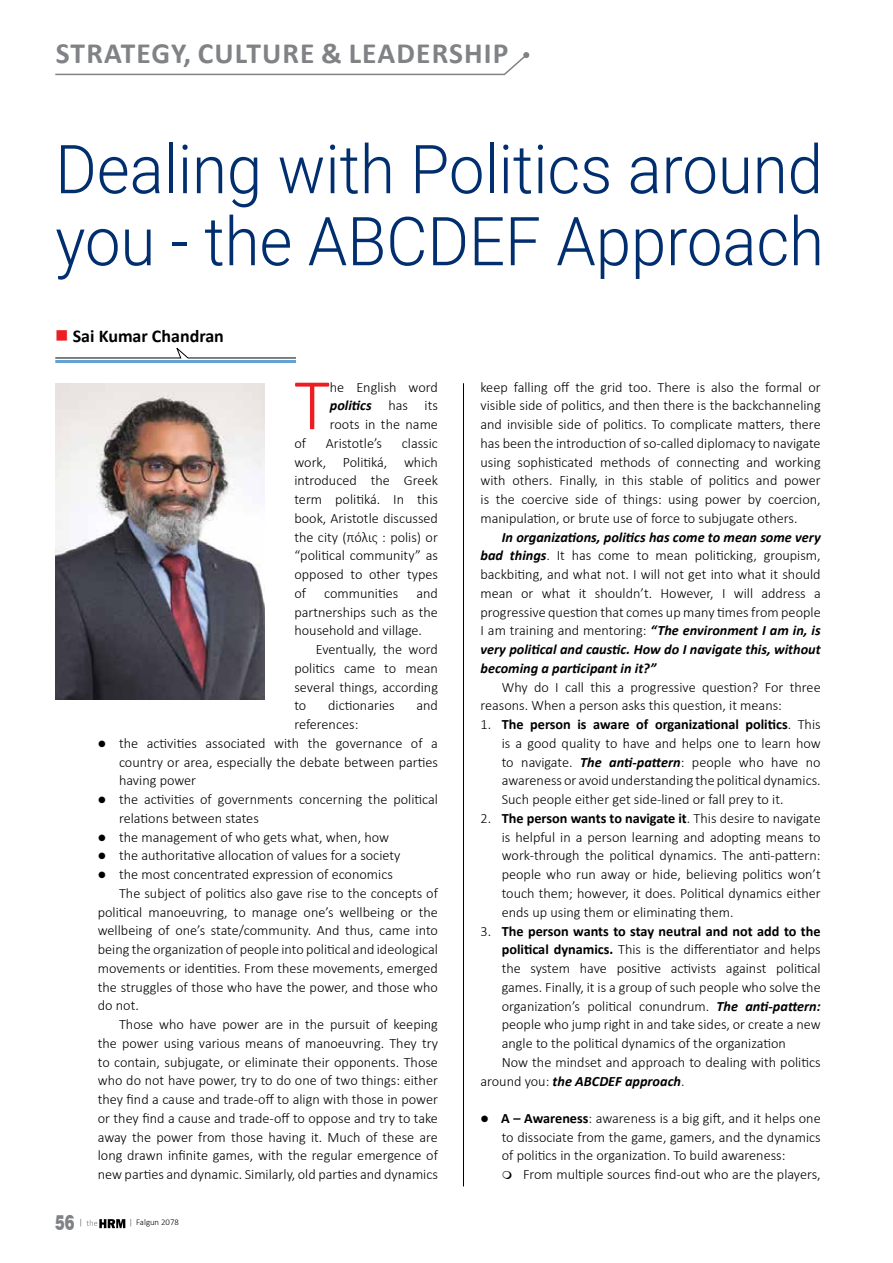
<style>
.page{position:relative;width:893px;height:1263px;background:#fff}
.page>*{position:absolute;margin:0;border:0;box-sizing:border-box;transform-origin:0 0}
.t1{font:300 73.35px "Calibri";color:#ed1d24}
.t2{font:300 67.5px/72px "Roboto";color:#002e6e;scale:.94 1}
.t3{font:700 29.4px "Calibri";letter-spacing:.04em;color:#808285}
.t4{font:900 21px "Swiss 721 BT";color:#808285;scale:.7 1}
.t5{font:700 18px "Calibri";color:#000}
.t6{font:300 14.25px/18.8px "Calibri";color:#000;text-align:justify}
.t7{font:700 14.25px "Calibri";color:#000}
.t8{font:italic 700 14.25px "Calibri";color:#000}
.t9{font:300 8.7px "Calibri";color:#000;scale:.7 1}
.s1{color:#ed1d24}
.s2{font-weight:700;font-style:italic}
.s3{font-weight:700}
.s4{font-weight:300}
.s5{font-weight:300;font-style:normal}
</style>
<div class="page">
<svg style="left:55px;top:347px;width:241px;height:11px"></svg>
<hr style="left:55px;top:360px;width:241px;height:3px;background:#61a3d3">
<img style="left:55px;top:383px;width:210px;height:316px">
<hr style="left:463px;top:383px;width:1px;height:803px;background:#000">
<svg style="left:86px;top:1219px;width:39px;height:9px"></svg>
<svg style="left:55px;top:52px;width:474px;height:24px"></svg>
<h3 class="t3" style="left:56px;top:32px;width:454px">STRATEGY, CULTURE &amp; LEADERSHIP</h3>
<h2 class="t2" style="left:55px;top:131px;width:819px">Dealing with Politics around you - the ABCDEF Approach</h2>
<p class="t5" style="left:55px;top:323px;width:170px"><span class="s1">■</span> Sai Kumar Chandran</p>
<h1 class="t1" style="left:294px;top:359px;width:37px">T</h1>
<p class="t6" style="left:330px;top:377px;width:110px">he English word <span class="s2">politics</span> has its roots in the name</p>
<p class="t6" style="left:294px;top:434px;width:13px">of</p>
<p class="t6" style="left:326px;top:434px;width:58px">Aristotle’s</p>
<p class="t6" style="left:294px;top:434px;width:145px;text-indent:107px">classic work, Politiká, which introduced the Greek term politiká. In this book, Aristotle discussed the city (πόλις : polis) or “political community” as opposed to other types of</p>
<p class="t6" style="left:294px;top:584px;width:145px;text-indent:122px">and partnerships such as the household and village.</p>
<p class="t6" style="left:294px;top:640px;width:145px;text-indent:21px">Eventually, the word politics came to mean several things, according to</p>
<p class="t6" style="left:324px;top:584px;width:76px">communities</p>
<p class="t6" style="left:328px;top:696px;width:68px">dictionaries</p>
<p class="t6" style="left:416px;top:696px;width:23px">and</p>
<p class="t6" style="left:294px;top:715px;width:65px">references:</p>
<p class="t6" style="left:119px;top:734px;width:320px;text-indent:-21px">● the activities associated with the governance of a country or area, especially the debate between parties having power</p>
<p class="t6" style="left:119px;top:790px;width:320px;text-indent:-21px">● the activities of governments concerning the political relations between states</p>
<p class="t6" style="left:98px;top:827px;width:293px">● the management of who gets what, when, how</p>
<p class="t6" style="left:98px;top:846px;width:304px">● the authoritative allocation of values for a society</p>
<p class="t6" style="left:98px;top:865px;width:297px">● the most concentrated expression of economics</p>
<p class="t6" style="left:119px;top:884px;width:320px">The subject of politics also gave rise to the concepts of</p>
<p class="t6" style="left:98px;top:902px;width:342px">political manoeuvring, to manage one’s wellbeing or the</p>
<p class="t6" style="left:98px;top:921px;width:342px">wellbeing of one’s state/community. And thus, came into</p>
<p class="t6" style="left:98px;top:940px;width:342px">being the organization of people into political and ideological</p>
<p class="t6" style="left:98px;top:959px;width:342px">movements or identities. From these movements, emerged</p>
<p class="t6" style="left:98px;top:977px;width:342px">the struggles of those who have the power, and those who</p>
<p class="t6" style="left:98px;top:996px;width:43px">do not.</p>
<p class="t6" style="left:119px;top:1015px;width:320px">Those who have power are in the pursuit of keeping</p>
<p class="t6" style="left:98px;top:1034px;width:342px">the power using various means of manoeuvring. They try</p>
<p class="t6" style="left:98px;top:1052px;width:342px">to contain, subjugate, or eliminate their opponents. Those</p>
<p class="t6" style="left:98px;top:1071px;width:342px">who do not have power, try to do one of two things: either</p>
<p class="t6" style="left:98px;top:1090px;width:342px">they find a cause and trade-off to align with those in power</p>
<p class="t6" style="left:98px;top:1109px;width:342px">or they find a cause and trade-off to oppose and try to take</p>
<p class="t6" style="left:98px;top:1127px;width:342px">away the power from those having it. Much of these are</p>
<p class="t6" style="left:98px;top:1146px;width:342px">long drawn infinite games, with the regular emergence of</p>
<p class="t6" style="left:98px;top:1165px;width:342px">new parties and dynamic. Similarly, old parties and dynamics</p>
<h3 class="t4" style="left:55px;top:1210px;width:29px">56</h3>
<p class="t9" style="left:79px;top:1217px;width:5px">|</p>
<p class="t9" style="left:129px;top:1217px;width:72px">| Falgun 2078</p>
<p class="t6" style="left:480px;top:377px;width:342px">keep falling off the grid too. There is also the formal or visible side of politics, and then there is the backchanneling and invisible side of politics. To complicate matters, there has been the introduction of so-called diplomacy to navigate using sophisticated methods of connecting and working with others. Finally, in this stable of politics and power is the coercive side of things: using power by coercion, manipulation, or brute use of force to subjugate others.</p>
<p class="t6" style="left:480px;top:527px;width:342px;text-indent:21px"><span class="s2">In organizations, politics has come to mean some very bad things</span>. It has come to mean politicking, groupism, backbiting, and what not. I will not get into what it should mean or what it shouldn’t. However, I will address a progressive question that comes up many times from people I am training and mentoring: <span class="s2">“The environment I am in, is very political and caustic. How do I navigate this, without becoming a participant in it?”</span></p>
<p class="t6" style="left:480px;top:677px;width:342px;text-indent:21px">Why do I call this a progressive question? For three reasons. When a person asks this question, it means:</p>
<p class="t6" style="left:502px;top:715px;width:320px;text-indent:-21px">1. <span class="s3">The person is aware of organizational politics</span>. This is a good quality to have and helps one to learn how to navigate. <span class="s2">The anti-pattern</span>: people who have no awareness or avoid understanding the political dynamics.<br>Such people either get side-lined or fall prey to it.</p>
<p class="t6" style="left:502px;top:809px;width:320px;text-indent:-21px">2. <span class="s3">The person wants to navigate it</span>. This desire to navigate is helpful in a person learning and adopting means to work-through the political dynamics. The anti-pattern: people who run away or hide, believing politics won’t touch them; however, it does. Political dynamics either ends up using them or eliminating them.</p>
<p class="t7" style="left:480px;top:921px;width:342px"><span class="s4">3.</span> The person wants to stay neutral and not add to the</p>
<p class="t6" style="left:502px;top:940px;width:320px"><span class="s3">political dynamics.</span> This is the differentiator and helps</p>
<p class="t6" style="left:502px;top:959px;width:320px">the system have positive activists against political</p>
<p class="t6" style="left:502px;top:977px;width:320px">games. Finally, it is a group of such people who solve the</p>
<p class="t6" style="left:502px;top:996px;width:320px">organization’s political conundrum. <span class="s2">The anti-pattern:</span></p>
<p class="t6" style="left:502px;top:1015px;width:320px">people who jump right in and take sides, or create a new</p>
<p class="t6" style="left:502px;top:1034px;width:286px">angle to the political dynamics of the organization</p>
<p class="t6" style="left:502px;top:1052px;width:320px">Now the mindset and approach to dealing with politics</p>
<p class="t8" style="left:480px;top:1071px;width:205px"><span class="s5">around you:</span> the ABCDEF approach<span class="s5">.</span></p>
<p class="t6" style="left:502px;top:1109px;width:320px;text-indent:-21px">● <span class="s3">A – Awareness</span>: awareness is a big gift, and it helps one to dissociate from the game, gamers, and the dynamics of politics in the organization. To build awareness:</p>
<p class="t6" style="left:523px;top:1165px;width:299px">From multiple sources find-out who are the players,</p>
</div>
